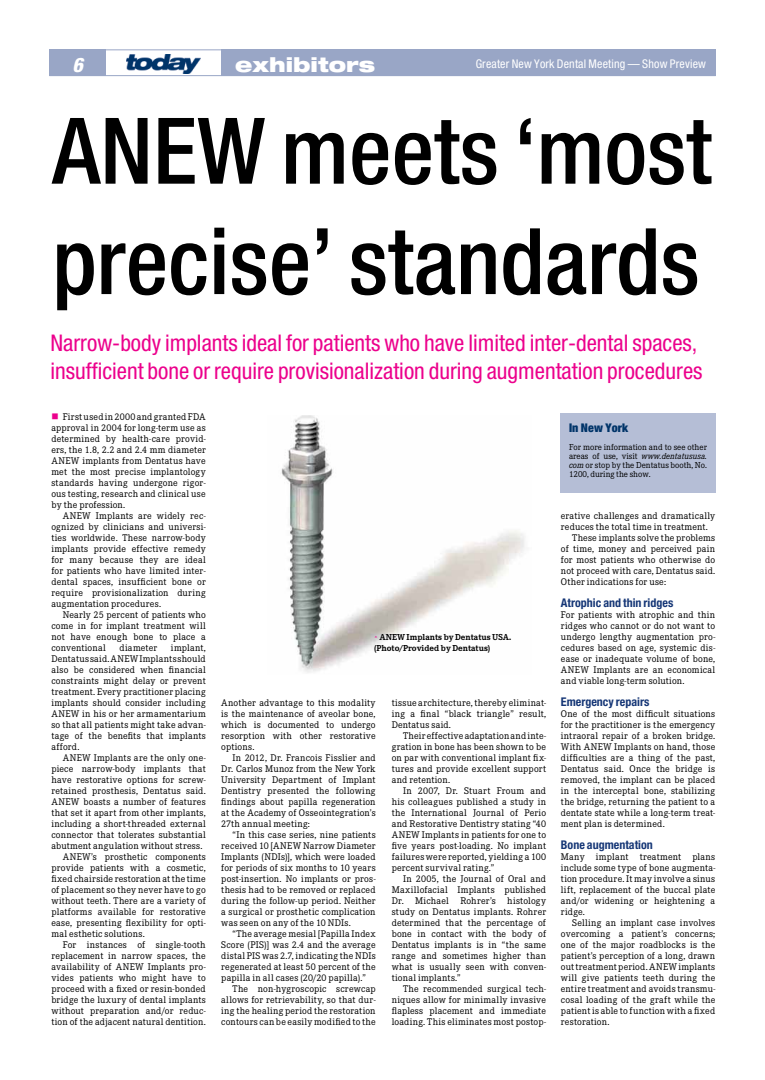
<style>
.page{position:relative;width:765px;height:1080px;background:#fff}
.page>*{position:absolute;margin:0;border:0;box-sizing:border-box;transform-origin:0 0}
.t1{font:500 condensed 92px/110.4px "Helvetica Neue";color:#000}
.t2{font:condensed 23px/27.6px "Helvetica Neue";color:#ec008c}
.t3{font:900 expanded 20px "Helvetica Neue";color:#fff}
.t4{font:italic 800 condensed 20px "Helvetica Neue";color:#fff}
.t5{font:700 condensed 12px "Helvetica Neue";color:#153676}
.t6{font:condensed 12px "Helvetica Neue";letter-spacing:.015em;color:#fff}
.t7{font:900 condensed 12px "Helvetica Neue";letter-spacing:.01em;color:#003469}
.t8{font:10px/11px "Corporate E";letter-spacing:.02em;color:#000;text-align:justify}
.t9{font:9px/9px "Corporate E";color:#000;text-align:justify}
.t10{font:700 9px/10.8px "Corporate E";color:#000}
.s1{color:#ec008c}
.s2{font-style:italic}
</style>
<div class="page">
<div style="left:49px;top:49px;width:666px;height:27px;border:1px solid #99a6c6"></div>
<div style="left:221px;top:50px;width:495px;height:26px;background:#99a6c6"></div>
<div style="left:50px;top:50px;width:56px;height:26px;background:#99a6c6"></div>
<img style="left:127px;top:54px;width:73px;height:20px">
<img style="left:281px;top:415px;width:244px;height:258px">
<div style="left:560px;top:413px;width:156px;height:79px;background:#b5bed6"></div>
<h3 class="t4" style="left:73px;top:53px;width:12px">6</h3>
<h3 class="t3" style="left:235px;top:52px;width:141px">exhibitors</h3>
<p class="t6" style="left:476px;top:57px;width:232px">Greater New York Dental Meeting — Show Preview</p>
<h1 class="t1" style="left:52px;top:95px;width:661px">ANEW meets ‘most precise’ standards</h1>
<h2 class="t2" style="left:51px;top:329px;width:654px">Narrow-body implants ideal for patients who have limited inter-dental spaces, insufficient bone or require provisionalization during augmentation procedures</h2>
<p class="t8" style="left:51px;top:412px;width:156px"><span class="s1">■</span> First used in 2000 and granted FDA approval in 2004 for long-term use as determined by health-care provid&shy;ers, the 1.8, 2.2 and 2.4 mm diameter ANEW implants from Dentatus have met the most precise implantology standards having undergone rigor&shy;ous testing, research and clinical use by the profession.</p>
<p class="t8" style="left:51px;top:511px;width:156px;text-indent:11px">ANEW Implants are widely rec&shy;ognized by clinicians and universi&shy;ties worldwide. These narrow-body implants provide effective remedy for many because they are ideal for patients who have limited inter&shy;dental spaces, insufficient bone or require provisionalization during augmentation procedures.</p>
<p class="t8" style="left:51px;top:610px;width:156px;text-indent:11px">Nearly 25 percent of patients who come in for implant treatment will not have enough bone to place a conventional</p>
<p class="t8" style="left:51px;top:643px;width:156px;text-indent:120px">implant, Dentatus said. ANEW Implants should also be considered when financial constraints might delay or prevent treatment. Every practitioner placing implants should consider including ANEW in his or her armamentarium so that all patients might take advan&shy;tage of the benefits that implants afford.</p>
<p class="t8" style="left:63px;top:753px;width:145px">ANEW Implants are the only one-</p>
<p class="t8" style="left:51px;top:764px;width:156px">piece narrow-body implants that</p>
<p class="t8" style="left:51px;top:775px;width:156px">have restorative options for screw-</p>
<p class="t8" style="left:51px;top:786px;width:156px">retained prosthesis, Dentatus said.</p>
<p class="t8" style="left:51px;top:797px;width:156px">ANEW boasts a number of features</p>
<p class="t8" style="left:51px;top:808px;width:156px">that set it apart from other implants,</p>
<p class="t8" style="left:51px;top:819px;width:156px">including a short-threaded external</p>
<p class="t8" style="left:51px;top:830px;width:156px">connector that tolerates substantial</p>
<p class="t8" style="left:51px;top:841px;width:153px">abutment angulation without stress.</p>
<p class="t8" style="left:63px;top:852px;width:145px">ANEW’s prosthetic components</p>
<p class="t8" style="left:51px;top:863px;width:156px">provide patients with a cosmetic,</p>
<p class="t8" style="left:51px;top:874px;width:156px">fixed chairside restoration at the time</p>
<p class="t8" style="left:51px;top:885px;width:156px">of placement so they never have to go</p>
<p class="t8" style="left:51px;top:896px;width:156px">without teeth. There are a variety of</p>
<p class="t8" style="left:51px;top:907px;width:156px">platforms available for restorative</p>
<p class="t8" style="left:51px;top:918px;width:156px">ease, presenting flexibility for opti-</p>
<p class="t8" style="left:51px;top:929px;width:95px">mal esthetic solutions.</p>
<p class="t8" style="left:63px;top:940px;width:145px">For instances of single-tooth</p>
<p class="t8" style="left:51px;top:951px;width:156px">replacement in narrow spaces, the</p>
<p class="t8" style="left:51px;top:962px;width:156px">availability of ANEW Implants pro-</p>
<p class="t8" style="left:51px;top:973px;width:156px">vides patients who might have to</p>
<p class="t8" style="left:51px;top:984px;width:156px">proceed with a fixed or resin-bonded</p>
<p class="t8" style="left:51px;top:995px;width:156px">bridge the luxury of dental implants</p>
<p class="t8" style="left:51px;top:1006px;width:156px">without preparation and/or reduc-</p>
<p class="t8" style="left:51px;top:1017px;width:156px">tion of the adjacent natural dentition.</p>
<p class="t8" style="left:120px;top:643px;width:39px">diameter</p>
<p class="t10" style="left:374px;top:632px;width:139px;text-indent:5px">ANEW Implants by Dentatus USA. (Photo/Provided by Dentatus)</p>
<p class="t8" style="left:221px;top:698px;width:156px">Another advantage to this modality is the maintenance of aveolar bone, which is documented to undergo resorption with other restorative options.</p>
<p class="t8" style="left:221px;top:753px;width:156px;text-indent:11px">In 2012, Dr. Francois Fisslier and Dr. Carlos Munoz from the New York University Department of Implant Dentistry presented the following findings about papilla regeneration at the Academy of Osseointegration’s 27th annual meeting:</p>
<p class="t8" style="left:221px;top:830px;width:156px;text-indent:11px">“In this case series, nine patients received 10 [ANEW Narrow Diameter Implants (NDIs)], which were loaded for periods of six months to 10 years post-insertion. No implants or pros&shy;thesis had to be removed or replaced during the follow-up period. Neither a surgical or prosthetic complication was seen on any of the 10 NDIs.</p>
<p class="t8" style="left:233px;top:929px;width:144px">“The average mesial [Papilla Index</p>
<p class="t8" style="left:221px;top:940px;width:156px">Score (PIS)] was 2.4 and the average</p>
<p class="t8" style="left:221px;top:951px;width:156px">distal PIS was 2.7, indicating the NDIs</p>
<p class="t8" style="left:221px;top:962px;width:156px">regenerated at least 50 percent of the</p>
<p class="t8" style="left:221px;top:973px;width:146px">papilla in all cases (20/20 papilla).”</p>
<p class="t8" style="left:233px;top:984px;width:145px">The non-hygroscopic screwcap</p>
<p class="t8" style="left:221px;top:995px;width:156px">allows for retrievability, so that dur-</p>
<p class="t8" style="left:221px;top:1006px;width:156px">ing the healing period the restoration</p>
<p class="t8" style="left:221px;top:1017px;width:156px">contours can be easily modified to the</p>
<p class="t8" style="left:392px;top:698px;width:156px">tissue architecture, thereby eliminat&shy;ing a final “black triangle” result, Dentatus said.</p>
<p class="t8" style="left:392px;top:731px;width:156px;text-indent:11px">Their effective adaptation and inte&shy;gration in bone has been shown to be on par with conventional implant fix&shy;tures and provide excellent support and retention.</p>
<p class="t8" style="left:392px;top:786px;width:156px;text-indent:11px">In 2007, Dr. Stuart Froum and his colleagues published a study in the International Journal of Perio and Restorative Dentistry stating “40<br>ANEW Implants in patients for one to five years post-loading. No implant failures were reported, yielding a 100 percent survival rating.”</p>
<p class="t8" style="left:392px;top:874px;width:156px;text-indent:11px">In 2005, the Journal of Oral and Maxillofacial Implants published Dr. Michael Rohrer’s histology study on Dentatus implants. Rohrer determined that the percentage of bone in contact with the body of Dentatus implants is in “the same range and sometimes higher than what is usually seen with conven&shy;tional implants.”</p>
<p class="t8" style="left:392px;top:984px;width:156px;text-indent:11px">The recommended surgical tech&shy;niques allow for minimally invasive flapless placement and immediate loading. This eliminates most postop-</p>
<p class="t7" style="left:569px;top:420px;width:61px">In New York</p>
<p class="t9" style="left:569px;top:443px;width:139px">For more information and to see other areas of use, visit <span class="s2">www.dentatususa. com</span> or stop by the Dentatus booth, No.<br>1200, during the show.</p>
<p class="t8" style="left:561px;top:511px;width:156px">erative challenges and dramatically</p>
<p class="t8" style="left:561px;top:522px;width:148px">reduces the total time in treatment.</p>
<p class="t8" style="left:572px;top:533px;width:144px">These implants solve the problems</p>
<p class="t8" style="left:561px;top:544px;width:156px">of time, money and perceived pain</p>
<p class="t8" style="left:561px;top:555px;width:156px">for most patients who otherwise do</p>
<p class="t8" style="left:561px;top:566px;width:156px">not proceed with care, Dentatus said.</p>
<p class="t8" style="left:561px;top:577px;width:107px">Other indications for use:</p>
<p class="t5" style="left:561px;top:596px;width:114px">Atrophic and thin ridges</p>
<p class="t8" style="left:561px;top:610px;width:156px">For patients with atrophic and thin ridges who cannot or do not want to undergo lengthy augmentation pro&shy;cedures based on age, systemic dis&shy;ease or inadequate volume of bone, ANEW Implants are an economical and viable long-term solution.</p>
<p class="t5" style="left:561px;top:695px;width:90px">Emergency repairs</p>
<p class="t8" style="left:561px;top:709px;width:156px">One of the most difficult situations for the practitioner is the emergency intraoral repair of a broken bridge.<br>With ANEW Implants on hand, those difficulties are a thing of the past, Dentatus said. Once the bridge is removed, the implant can be placed in the interceptal bone, stabilizing the bridge, returning the patient to a dentate state while a long-term treat&shy;ment plan is determined.</p>
<p class="t5" style="left:561px;top:838px;width:93px">Bone augmentation</p>
<p class="t8" style="left:561px;top:852px;width:156px">Many implant treatment plans include some type of bone augmenta&shy;tion procedure. It may involve a sinus lift, replacement of the buccal plate and/or widening or heightening a ridge.</p>
<p class="t8" style="left:561px;top:918px;width:156px;text-indent:11px">Selling an implant case involves overcoming a patient’s concerns; one of the major roadblocks is the patient’s perception of a long, drawn out treatment period. ANEW implants will give patients teeth during the entire treatment and avoids transmu&shy;cosal loading of the graft while the patient is able to function with a fixed restoration.</p>
</div>
